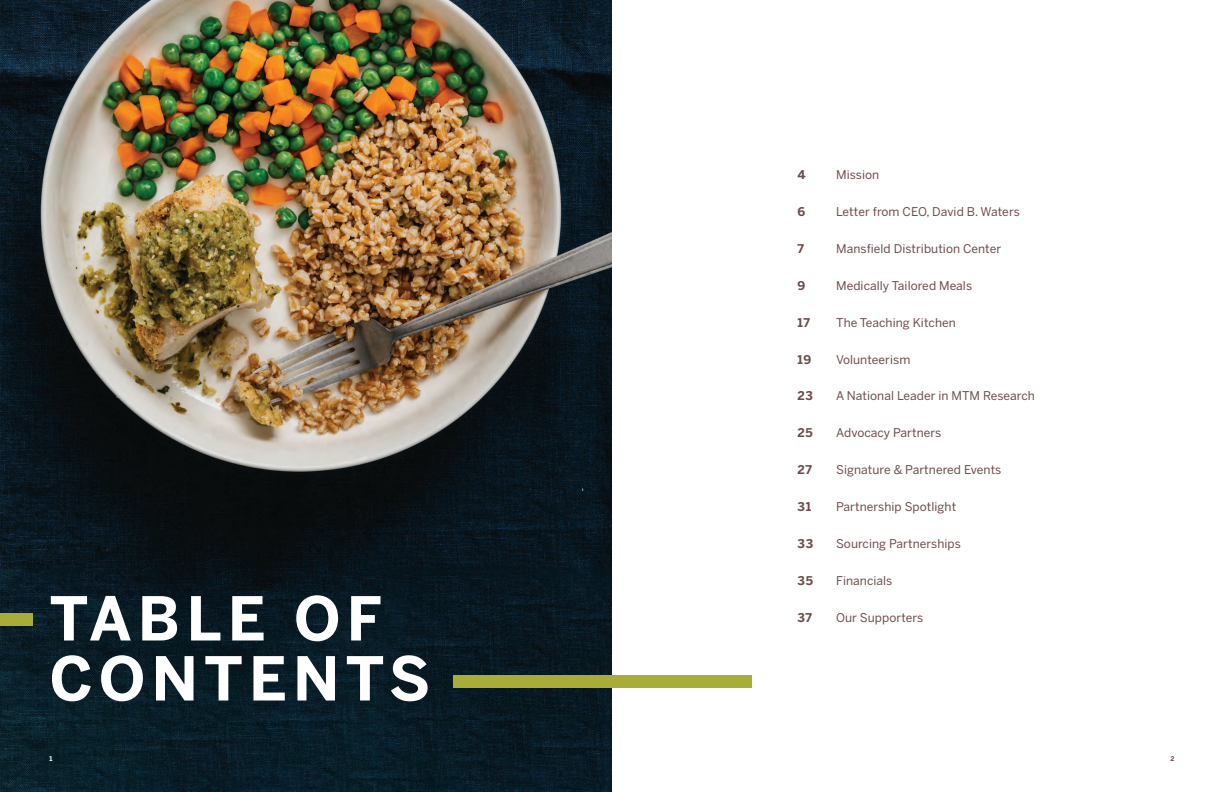
<style>
.page{position:relative;width:1224px;height:792px;background:#fff}
.page>*{position:absolute;margin:0;border:0;box-sizing:border-box;transform-origin:0 0}
.t1{font:700 60px/60px "Benton Sans";letter-spacing:.1em;color:#fff}
.t2{font:12px "Benton Sans";letter-spacing:.005em;color:#6d4c4a}
.t3{font:700 12px "Benton Sans";letter-spacing:.045em;color:#6d4c4a}
.t4{font:700 6.5px "Benton Sans";color:#fff}
.t5{font:700 6.5px "Benton Sans";color:#6d4c4a}
</style>
<div class="page">
<img style="left:0;top:0;width:612px;height:792px">
<div style="left:0;top:613px;width:32px;height:13px;background:#a7ad38"></div>
<div style="left:453px;top:675px;width:299px;height:12px;background:#a7ad38"></div>
<h1 class="t1" style="left:50px;top:588px;width:382px">TABLE OF<br>CONTENTS</h1>
<p class="t3" style="left:798px;top:168px;width:10px">4</p>
<p class="t3" style="left:798px;top:204px;width:9px">6</p>
<p class="t3" style="left:798px;top:241px;width:8px">7</p>
<p class="t3" style="left:798px;top:278px;width:9px">9</p>
<p class="t3" style="left:798px;top:315px;width:14px">17</p>
<p class="t3" style="left:798px;top:352px;width:15px">19</p>
<p class="t3" style="left:798px;top:389px;width:17px">23</p>
<p class="t3" style="left:798px;top:426px;width:17px">25</p>
<p class="t3" style="left:798px;top:463px;width:16px">27</p>
<p class="t3" style="left:798px;top:500px;width:15px">31</p>
<p class="t3" style="left:798px;top:537px;width:17px">33</p>
<p class="t3" style="left:798px;top:573px;width:17px">35</p>
<p class="t3" style="left:798px;top:610px;width:16px">37</p>
<p class="t2" style="left:836px;top:168px;width:45px">Mission</p>
<p class="t2" style="left:836px;top:204px;width:185px">Letter from CEO, David B. Waters</p>
<p class="t2" style="left:836px;top:241px;width:167px">Mansfield Distribution Center</p>
<p class="t2" style="left:836px;top:278px;width:138px">Medically Tailored Meals</p>
<p class="t2" style="left:836px;top:315px;width:121px">The Teaching Kitchen</p>
<p class="t2" style="left:836px;top:352px;width:76px">Volunteerism</p>
<p class="t2" style="left:836px;top:389px;width:200px">A National Leader in MTM Research</p>
<p class="t2" style="left:836px;top:426px;width:107px">Advocacy Partners</p>
<p class="t2" style="left:836px;top:463px;width:167px">Signature &amp; Partnered Events</p>
<p class="t2" style="left:836px;top:500px;width:122px">Partnership Spotlight</p>
<p class="t2" style="left:836px;top:537px;width:126px">Sourcing Partnerships</p>
<p class="t2" style="left:836px;top:573px;width:58px">Financials</p>
<p class="t2" style="left:836px;top:610px;width:89px">Our Supporters</p>
<p class="t4" style="left:50px;top:754px;width:4px">1</p>
<p class="t5" style="left:1171px;top:754px;width:5px">2</p>
</div>
